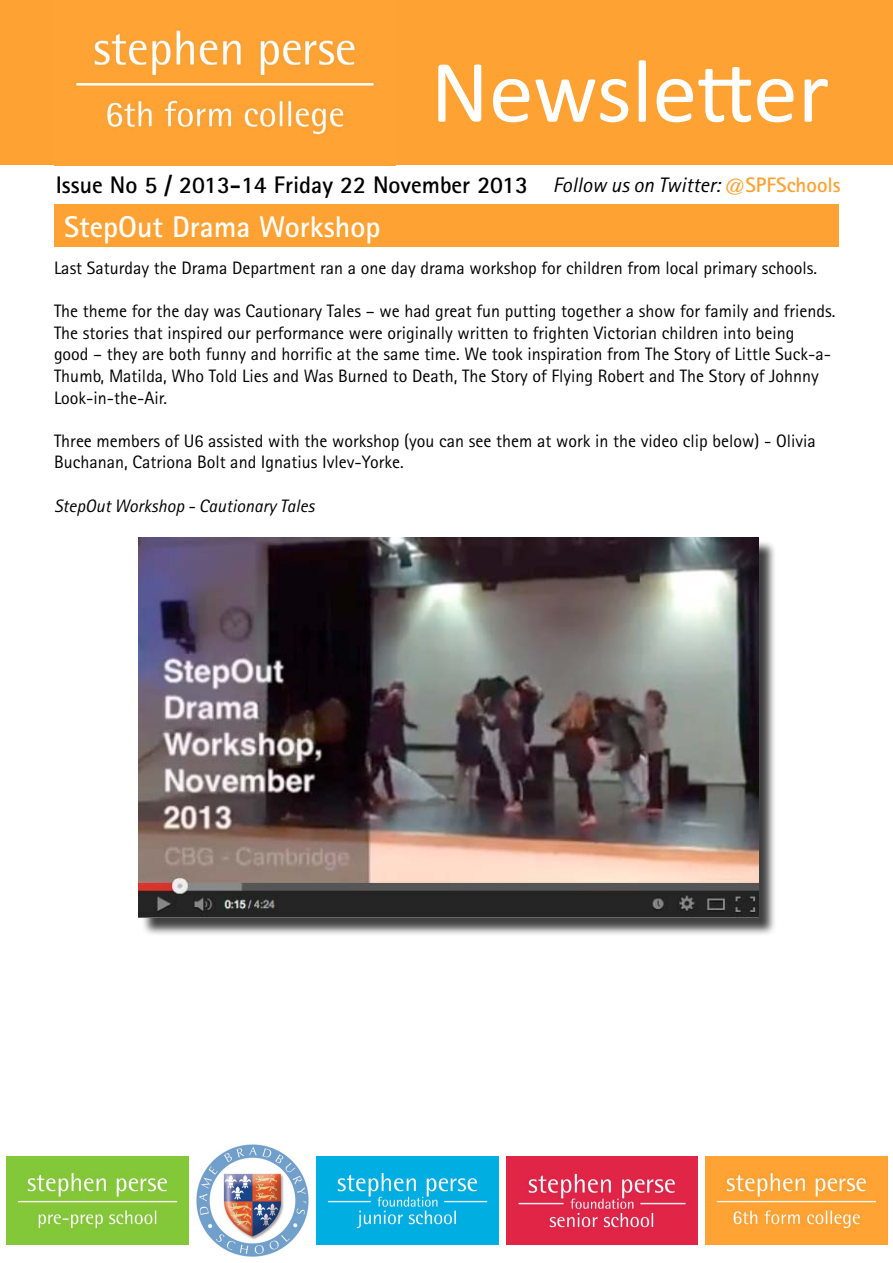
<style>
.page{position:relative;width:893px;height:1263px;background:#fff}
.page>*{position:absolute;margin:0;border:0;box-sizing:border-box;transform-origin:0 0}
.t1{font:90px "Calibri";color:#fff}
.t2{font:700 30px "Rotis Sans Serif Std";color:#fff}
.t3{font:700 24px "Rotis Sans Serif Std";color:#000}
.t4{font:18px/21.6px "Rotis Sans Serif Std";color:#000}
.t5{font:italic 18px "Rotis Sans Serif Std";color:#000}
.s1{font-weight:400;font-style:italic;font-size:21px}
.s2{font-size:21px;color:#fda233}
</style>
<div class="page">
<div style="left:0;top:0;width:893px;height:165px;background:#fda233"></div>
<div style="left:54px;top:204px;width:785px;height:43px;background:#fda233"></div>
<img style="left:6px;top:1156px;width:183px;height:88px">
<img style="left:316px;top:1156px;width:182px;height:88px">
<img style="left:506px;top:1156px;width:191px;height:88px">
<img style="left:705px;top:1156px;width:183px;height:88px">
<img style="left:193px;top:1140px;width:119px;height:120px;border-radius:60px">
<img style="left:76px;top:30px;width:298px;height:105px">
<div style="left:141px;top:539px;width:636px;height:397px;background:#000;opacity:.75"></div>
<img style="left:138px;top:537px;width:620px;height:380px">
<h1 class="t1" style="left:431px;top:35px;width:400px">Newsletter</h1>
<h3 class="t3" style="left:56px;top:170px;width:786px">Issue No 5 / 2013-14 Friday 22 November 2013 <span class="s1">Follow us on Twitter:</span> <span class="s2">@SPFSchools</span></h3>
<h2 class="t2" style="left:64px;top:207px;width:318px">StepOut Drama Workshop</h2>
<p class="t4" style="left:54px;top:257px;width:765px">Last Saturday the Drama Department ran a one day drama workshop for children from local primary schools.</p>
<p class="t4" style="left:54px;top:300px;width:783px">The theme for the day was Cautionary Tales – we had great fun putting together a show for family and friends.<br>The stories that inspired our performance were originally written to frighten Victorian children into being<br>good – they are both funny and horrific at the same time. We took inspiration from The Story of Little Suck-a-Thumb, Matilda, Who Told Lies and Was Burned to Death, The Story of Flying Robert and The Story of Johnny Look-in-the-Air.</p>
<p class="t4" style="left:54px;top:430px;width:763px">Three members of U6 assisted with the workshop (you can see them at work in the video clip below) - Olivia<br>Buchanan, Catriona Bolt and Ignatius Ivlev-Yorke.</p>
<p class="t5" style="left:54px;top:495px;width:262px">StepOut Workshop - Cautionary Tales</p>
</div>
